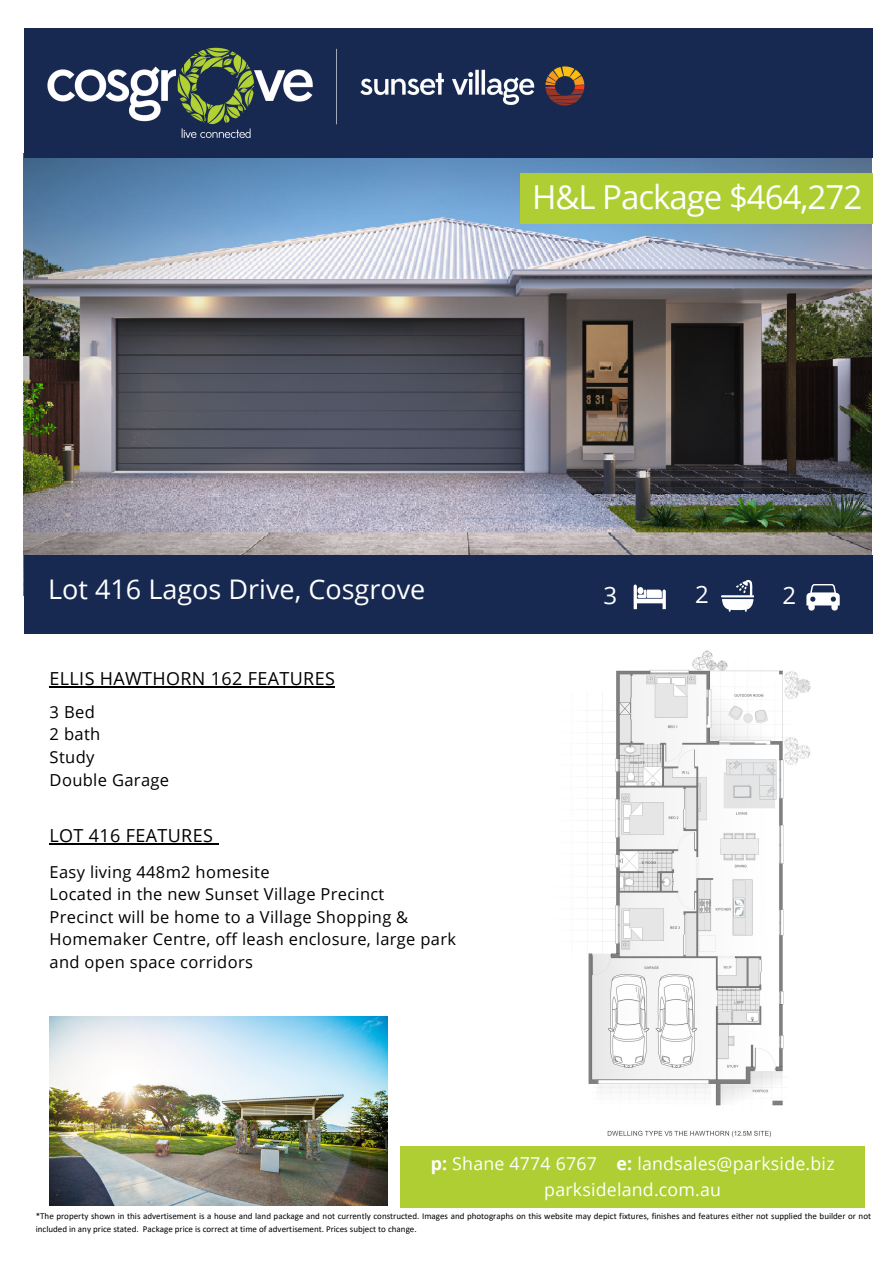
<style>
.page{position:relative;width:894px;height:1264px;background:#fff}
.page>*{position:absolute;margin:0;border:0;box-sizing:border-box;transform-origin:0 0}
.t1{font:33px "Open Sans";letter-spacing:-.03em;color:#fff}
.t2{font:27px "Open Sans";color:#fff}
.t3{font:24px "Open Sans";color:#fff}
.t4{font:18px "Open Sans";letter-spacing:.02em;color:#000}
.t5{font:17.7px "Open Sans";letter-spacing:.015em;color:#fff}
.t6{font:16.5px/22.5px "Open Sans";letter-spacing:.02em;color:#000}
.t7{font:9px/12.5px "Calibri";color:#000}
.s1{font-weight:700}
</style>
<div class="page">
<img style="left:24px;top:157px;width:846px;height:398px">
<div style="left:520px;top:173px;width:352px;height:50px;background:#afce34"></div>
<div style="left:24px;top:555px;width:848px;height:79px;background:#172851"></div>
<svg style="left:633px;top:584px;width:32px;height:25px"></svg>
<svg style="left:721px;top:579px;width:32px;height:32px"></svg>
<svg style="left:806px;top:584px;width:33px;height:26px"></svg>
<div style="left:24px;top:28px;width:848px;height:129px;background:#172851"></div>
<div style="left:400px;top:1145px;width:464px;height:62px;background:#afce34"></div>
<img style="left:47px;top:47px;width:538px;height:91px">
<img style="left:50px;top:1016px;width:337px;height:189px">
<img style="left:587px;top:650px;width:224px;height:488px">
<hr style="left:50px;top:686px;width:285px;height:1px;background:#000">
<hr style="left:50px;top:843px;width:163px;height:1px;background:#000">
<p class="t1" style="left:532px;top:174px;width:331px">H&amp;L Package $464,272</p>
<p class="t2" style="left:48px;top:570px;width:379px">Lot 416 Lagos Drive, Cosgrove</p>
<p class="t3" style="left:603px;top:578px;width:15px">3</p>
<p class="t3" style="left:695px;top:577px;width:15px">2</p>
<p class="t3" style="left:782px;top:578px;width:15px">2</p>
<p class="t4" style="left:50px;top:666px;width:287px">ELLIS HAWTHORN 162 FEATURES</p>
<p class="t6" style="left:50px;top:700px;width:47px">3 Bed</p>
<p class="t6" style="left:50px;top:722px;width:52px">2 bath</p>
<p class="t6" style="left:50px;top:745px;width:46px">Study</p>
<p class="t6" style="left:50px;top:768px;width:121px">Double Garage</p>
<p class="t4" style="left:50px;top:822px;width:165px">LOT 416 FEATURES</p>
<p class="t6" style="left:50px;top:860px;width:221px">Easy living 448m2 homesite</p>
<p class="t6" style="left:50px;top:882px;width:336px">Located in the new Sunset Village Precinct</p>
<p class="t6" style="left:50px;top:905px;width:360px">Precinct will be home to a Village Shopping &amp;</p>
<p class="t6" style="left:50px;top:927px;width:408px">Homemaker Centre, off leash enclosure, large park and open space corridors</p>
<p class="t5" style="left:430px;top:1151px;width:405px"><span class="s1">p:</span> Shane 4774 6767 <span class="s1">e:</span> landsales@parkside.biz</p>
<p class="t5" style="left:544px;top:1177px;width:178px">parksideland.com.au</p>
<p class="t7" style="left:36px;top:1210px;width:836px">*The property shown in this advertisement is a house and land package and not currently constructed. Images and photographs on this website may depict fixtures, finishes and features either not supplied the builder or not included in any price stated. Package price is correct at time of advertisement. Prices subject to change.</p>
</div>
